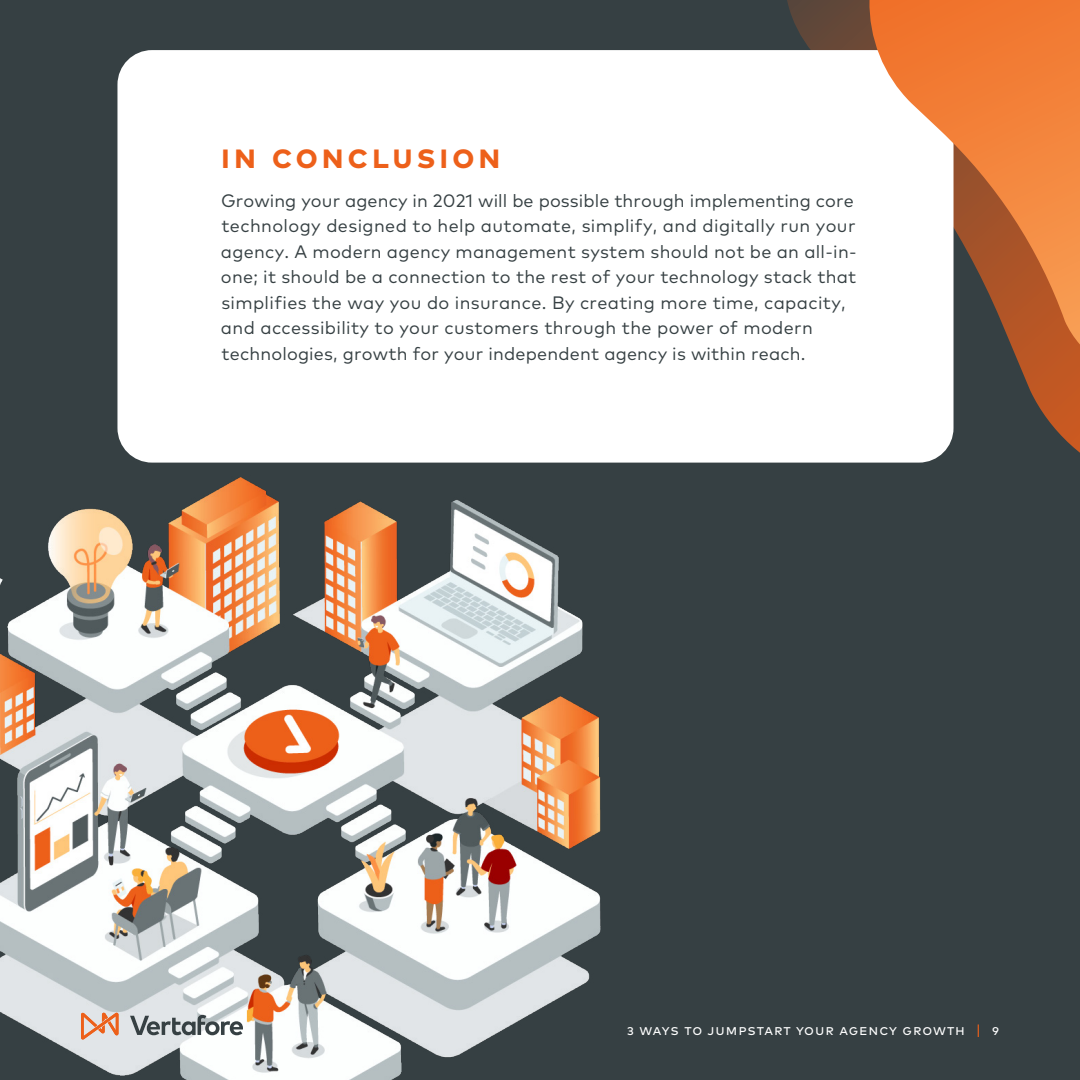
<style>
.page{position:relative;width:1080px;height:1080px;background:#364043}
.page>*{position:absolute;margin:0;border:0;box-sizing:border-box;transform-origin:0 0}
.t1{font:700 34.5px "Mark Pro";letter-spacing:.1em;color:#ed601a}
.t2{font:18px/25.5px "Mark Pro";letter-spacing:.015em;color:#364043}
.t3{font:15px "Mark Pro";letter-spacing:.06em;color:#fff}
.s1{color:#ed601a}
</style>
<div class="page">
<svg style="left:787px;top:0;width:293px;height:453px"></svg>
<div style="left:117px;top:50px;width:837px;height:413px;background:#fff;border-radius:34px"></div>
<svg style="left:869px;top:0;width:211px;height:345px"></svg>
<img style="left:0;top:477px;width:601px;height:603px">
<svg style="left:81px;top:1013px;width:37px;height:27px"></svg>
<svg style="left:130px;top:1015px;width:113px;height:20px"></svg>
<h1 class="t1" style="left:221px;top:130px;width:282px">in conclusion</h1>
<p class="t2" style="left:221px;top:186px;width:637px">Growing your agency in 2021 will be possible through implementing core technology designed to help automate, simplify, and digitally run your agency. A modern agency management system should not be an all-in&shy;one; it should be a connection to the rest of your technology stack that simplifies the way you do insurance. By creating more time, capacity, and accessibility to your customers through the power of modern technologies, growth for your independent agency is within reach.</p>
<p class="t3" style="left:627px;top:1018px;width:373px">3 ways to jumpstart your agency growth <span class="s1">|</span> 9</p>
</div>
